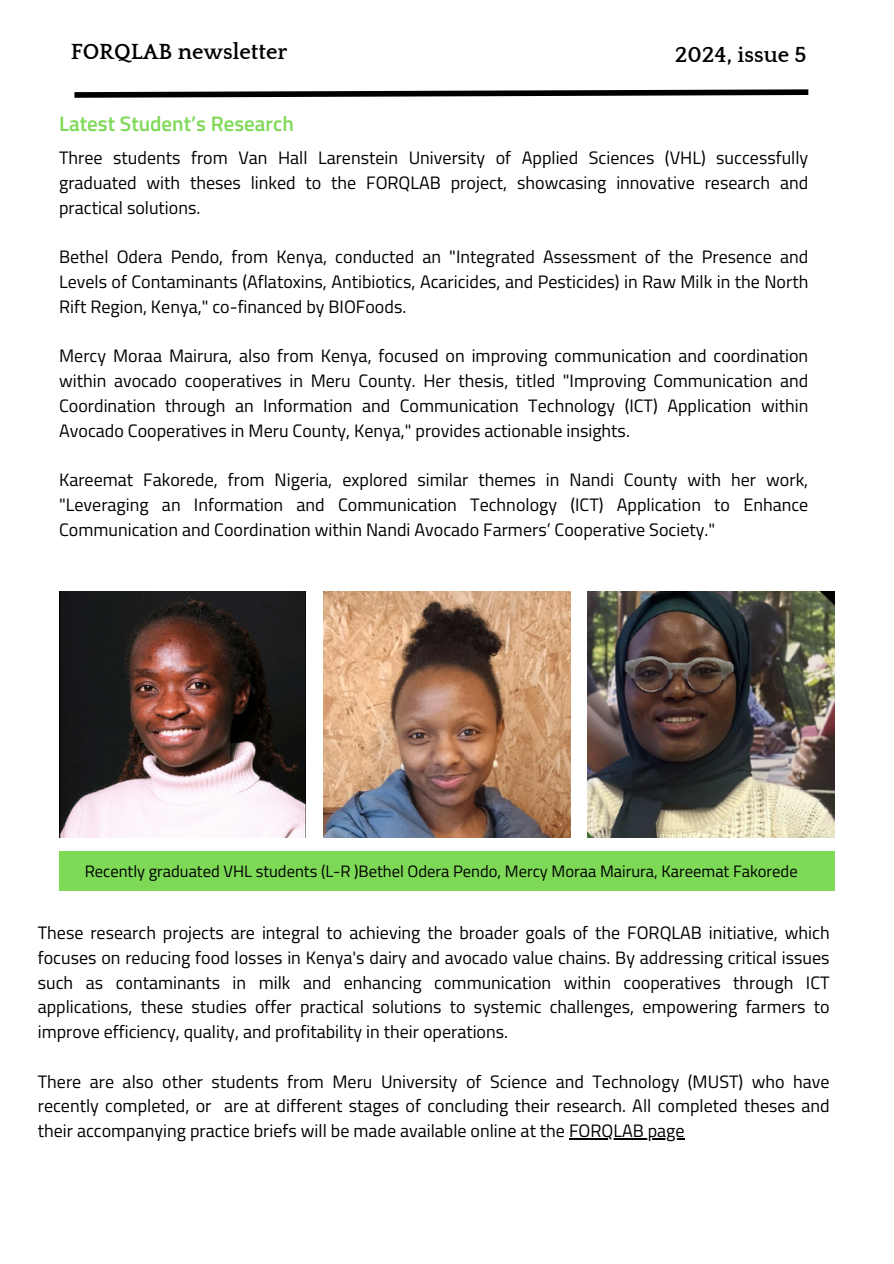
<style>
.page{position:relative;width:894px;height:1264px;background:#fff}
.page>*{position:absolute;margin:0;border:0;box-sizing:border-box;transform-origin:0 0}
.t1{font:700 22.5px "Quattrocento";color:#000}
.t2{font:600 21px "Titillium Web";color:#7ed957}
.t3{font:18px/24.8px "Titillium Web";color:#000;text-align:justify}
.t4{font:16.5px "Titillium Web";color:#000}
</style>
<div class="page">
<svg style="left:74px;top:89px;width:735px;height:9px"></svg>
<div style="left:59px;top:851px;width:775px;height:39px;background:#7ed957"></div>
<img style="left:59px;top:591px;width:246px;height:246px">
<hr style="left:569px;top:1138px;width:115px;height:1px;background:#000">
<img style="left:323px;top:591px;width:247px;height:246px">
<img style="left:587px;top:591px;width:247px;height:246px">
<h1 class="t1" style="left:71px;top:40px;width:218px">FORQLAB newsletter</h1>
<p class="t1" style="left:674px;top:43px;width:133px">2024, issue 5</p>
<p class="t2" style="left:59px;top:107px;width:236px">Latest Student’s Research</p>
<h1 class="t3" style="left:59px;top:145px;width:750px">Three students from Van Hall Larenstein University of Applied Sciences (VHL) successfully graduated with theses linked to the FORQLAB project, showcasing innovative research and practical solutions.</h1>
<p class="t3" style="left:59px;top:244px;width:750px">Bethel Odera Pendo, from Kenya, conducted an "Integrated Assessment of the Presence and Levels of Contaminants (Aflatoxins, Antibiotics, Acaricides, and Pesticides) in Raw Milk in the North Rift Region, Kenya," co-financed by BIOFoods.</p>
<p class="t3" style="left:59px;top:343px;width:750px">Mercy Moraa Mairura, also from Kenya, focused on improving communication and coordination within avocado cooperatives in Meru County. Her thesis, titled "Improving Communication and Coordination through an Information and Communication Technology (ICT) Application within Avocado Cooperatives in Meru County, Kenya," provides actionable insights.</p>
<p class="t3" style="left:59px;top:467px;width:750px">Kareemat Fakorede, from Nigeria, explored similar themes in Nandi County with her work, "Leveraging an Information and Communication Technology (ICT) Application to Enhance Communication and Coordination within Nandi Avocado Farmers’ Cooperative Society."</p>
<h1 class="t4" style="left:85px;top:858px;width:714px">Recently graduated VHL students (L-R )Bethel Odera Pendo, Mercy Moraa Mairura, Kareemat Fakorede</h1>
<p class="t3" style="left:38px;top:920px;width:793px">These research projects are integral to achieving the broader goals of the FORQLAB initiative, which focuses on reducing food losses in Kenya's dairy and avocado value chains. By addressing critical issues such as contaminants in milk and enhancing communication within cooperatives through ICT applications, these studies offer practical solutions to systemic challenges, empowering farmers to improve efficiency, quality, and profitability in their operations.</p>
<p class="t3" style="left:38px;top:1068px;width:793px">There are also other students from Meru University of Science and Technology (MUST) who have recently completed, or are at different stages of concluding their research. All completed theses and their accompanying practice briefs will be made available online at the FORQLAB page</p>
</div>
